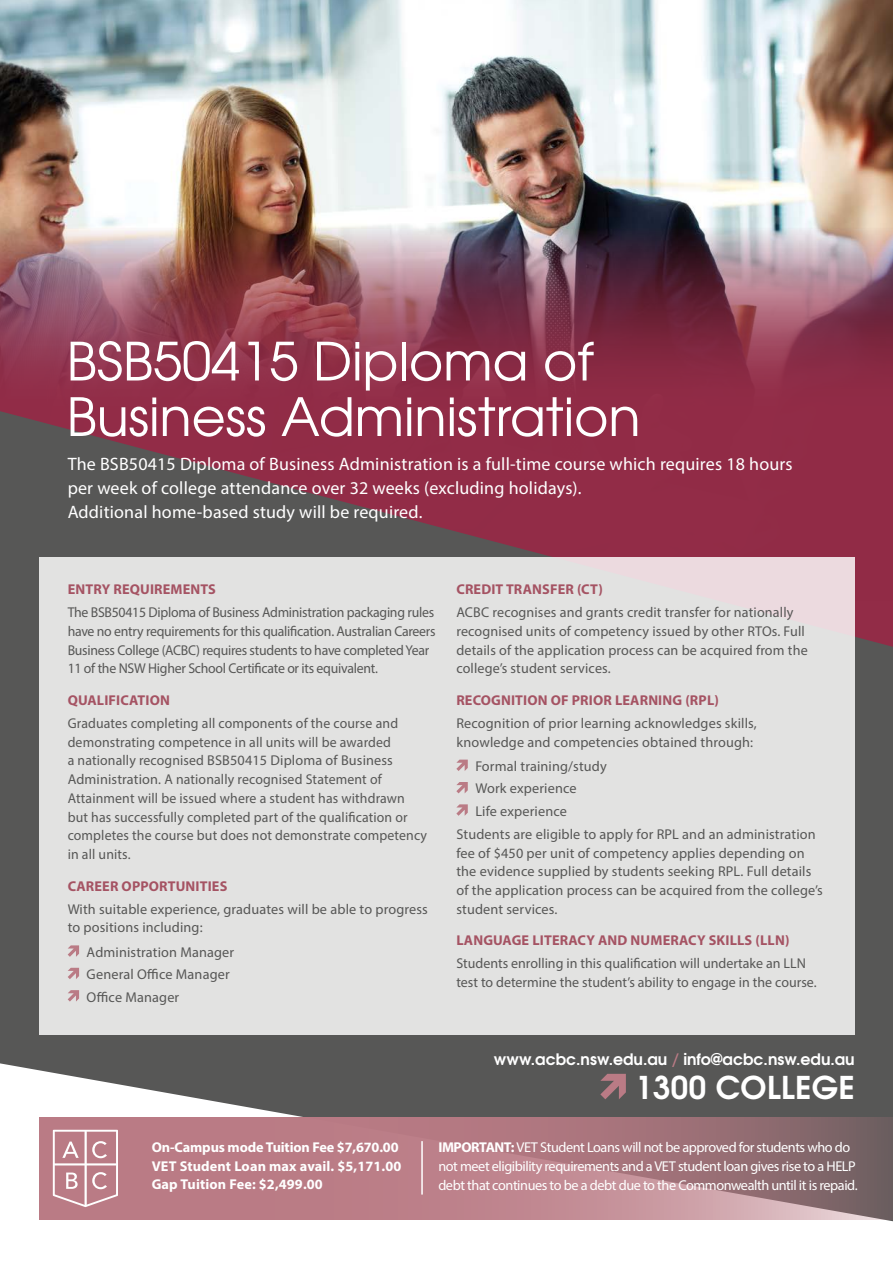
<style>
.page{position:relative;width:893px;height:1263px;background:#fff}
.page>*{position:absolute;margin:0;border:0;box-sizing:border-box;transform-origin:0 0}
.t1{font:52.5px/55.5px "Te X Gyre Adventor";color:#fff}
.t2{font:700 31.35px "Te X Gyre Adventor";letter-spacing:.01em;color:#fff}
.t3{font:18px/24px "Myriad Pro";letter-spacing:.01em;color:#fff}
.t4{font:700 15.75px "Te X Gyre Adventor";color:#fff}
.t5{font:14.25px/18.8px "Myriad Pro";letter-spacing:.01em;color:#575756}
.t6{font:14.25px/18.8px "Myriad Pro";letter-spacing:-.02em;color:#575756}
.t7{font:14.25px/18.8px "Myriad Pro";letter-spacing:-.03em;color:#fff}
.t8{font:700 14.25px "Myriad Pro";letter-spacing:.01em;color:#a55363}
.t9{font:700 14.25px/18.8px "Myriad Pro";letter-spacing:.005em;color:#fff}
.s1{color:#ba7b85}
.s2{font-weight:700}
</style>
<div class="page">
<div style="left:0;top:647px;width:893px;height:416px;background:#575756"></div>
<img style="left:0;top:0;width:893px;height:600px">
<div style="left:40px;top:557px;width:815px;height:477px;background:#e2e2e1"></div>
<svg style="left:68px;top:945px;width:11px;height:12px"></svg>
<svg style="left:68px;top:968px;width:11px;height:11px"></svg>
<svg style="left:68px;top:990px;width:11px;height:11px"></svg>
<svg style="left:456px;top:760px;width:12px;height:11px"></svg>
<svg style="left:456px;top:782px;width:12px;height:11px"></svg>
<svg style="left:456px;top:804px;width:12px;height:12px"></svg>
<svg style="left:0;top:1063px;width:893px;height:159px;fill:#575756"></svg>
<svg style="left:40px;top:1117px;width:853px;height:102px;background:#ae7b83"></svg>
<svg style="left:53px;top:1130px;width:65px;height:77px;background:#c9989f"></svg>
<hr style="left:421px;top:1141px;width:2px;height:53px;background:#fff">
<h1 class="t1" style="left:67px;top:330px;width:575px">BSB50415 Diploma of<br>Business Administration</h1>
<p class="t3" style="left:68px;top:451px;width:726px">The BSB50415 Diploma of Business Administration is a full-time course which requires 18 hours per week of college attendance over 32 weeks (excluding holidays).<br>Additional home-based study will be required.</p>
<p class="t8" style="left:68px;top:580px;width:150px">ENTRY REQUIREMENTS</p>
<p class="t6" style="left:68px;top:603px;width:369px">The BSB50415 Diploma of Business Administration packaging rules have no entry requirements for this qualification. Australian Careers Business College (ACBC) requires students to have completed Year 11 of the NSW Higher School Certificate or its equivalent.</p>
<p class="t8" style="left:68px;top:691px;width:104px">QUALIFICATION</p>
<p class="t5" style="left:68px;top:713px;width:361px">Graduates completing all components of the course and demonstrating competence in all units will be awarded<br>a nationally recognised BSB50415 Diploma of Business Administration. A nationally recognised Statement of Attainment will be issued where a student has withdrawn but has successfully completed part of the qualification or completes the course but does not demonstrate competency in all units.</p>
<p class="t8" style="left:68px;top:876px;width:161px">CAREER OPPORTUNITIES</p>
<p class="t5" style="left:68px;top:899px;width:362px">With suitable experience, graduates will be able to progress to positions including:</p>
<p class="t5" style="left:87px;top:941px;width:149px;line-height:22.4px">Administration Manager<br>General Office Manager<br>Office Manager</p>
<p class="t8" style="left:456px;top:580px;width:148px">CREDIT TRANSFER (CT)</p>
<p class="t5" style="left:456px;top:603px;width:353px">ACBC recognises and grants credit transfer for nationally recognised units of competency issued by other RTOs. Full details of the application process can be acquired from the college’s student services.</p>
<p class="t8" style="left:456px;top:691px;width:264px">RECOGNITION OF PRIOR LEARNING (RPL)</p>
<p class="t5" style="left:456px;top:713px;width:302px">Recognition of prior learning acknowledges skills, knowledge and competencies obtained through:</p>
<p class="t5" style="left:475px;top:757px;width:133px">Formal training/study</p>
<p class="t5" style="left:475px;top:779px;width:103px">Work experience</p>
<p class="t5" style="left:475px;top:801px;width:93px">Life experience</p>
<p class="t5" style="left:456px;top:824px;width:361px">Students are eligible to apply for RPL and an administration</p>
<p class="t5" style="left:456px;top:843px;width:368px">fee of $450 per unit of competency applies depending on the evidence supplied by students seeking RPL. Full details of the application process can be acquired from the college’s student services.</p>
<p class="t8" style="left:456px;top:931px;width:335px">LANGUAGE LITERACY AND NUMERACY SKILLS (LLN)</p>
<p class="t5" style="left:456px;top:954px;width:362px">Students enrolling in this qualification will undertake an LLN test to determine the student’s ability to engage in the course.</p>
<p class="t4" style="left:494px;top:1045px;width:362px">www.acbc.nsw.edu.au <span class="s1">/</span> info@acbc.nsw.edu.au</p>
<h2 class="t2" style="left:635px;top:1060px;width:221px">1300 COLLEGE</h2>
<p class="t9" style="left:152px;top:1137px;width:251px">On-Campus mode Tuition Fee $7,670.00<br>VET Student Loan max avail. $5,171.00<br>Gap Tuition Fee: $2,499.00</p>
<p class="t7" style="left:438px;top:1137px;width:421px"><span class="s2">IMPORTANT:</span> VET Student Loans will not be approved for students who do not meet eligibility requirements and a VET student loan gives rise to a HELP debt that continues to be a debt due to the Commonwealth until it is repaid.</p>
</div>
